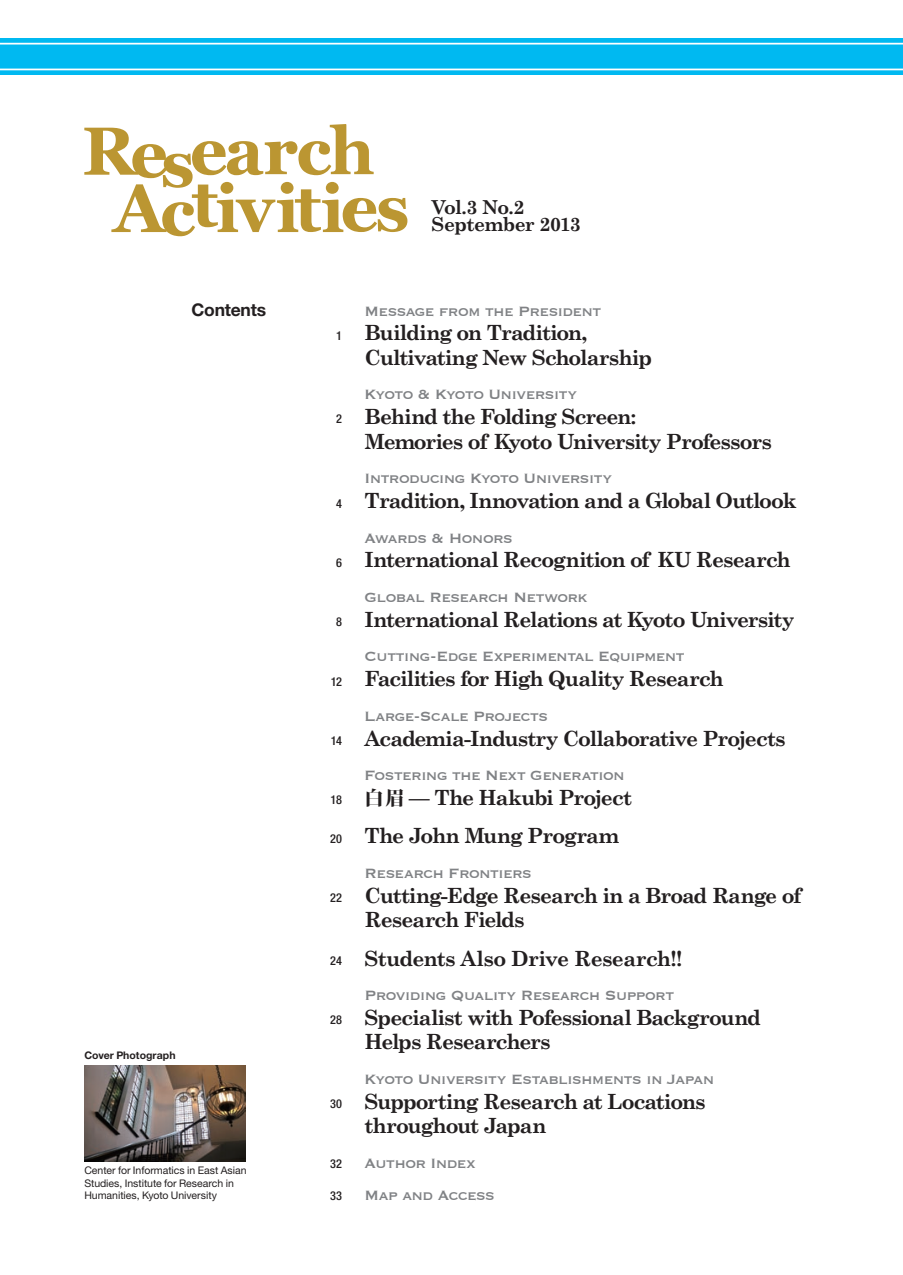
<style>
.page{position:relative;width:903px;height:1275px;background:#fff}
.page>*{position:absolute;margin:0;border:0;box-sizing:border-box;transform-origin:0 0}
.章タイトル{font:700 21px/24.5px "Century Schoolbook";letter-spacing:-.045em;color:#231f20}
.キャプション{font:700 19.25px "Century Schoolbook";letter-spacing:-.04em;color:#231f20}
.章タイトル-2{font:17.5px "Copperplate";letter-spacing:-.035em;color:#808285}
.章タイトル-3{font:700 17.5px "Helvetica Neue LT Pro";letter-spacing:-.015em;color:#231f20}
.キャプション-2{font:500 condensed 12.25px "Helvetica Neue LT Pro";letter-spacing:.025em;color:#231f20}
.キャプション_ゴチ{font:10.5px/12.2px "Helvetica Neue LT Pro";letter-spacing:-.005em;color:#231f20}
.キャプション_ゴチ-2{font:700 10.5px "Helvetica Neue LT Pro";color:#231f20}
.s1{font-family:"Koz Min Pro";font-weight:800;font-size:19.25px}
</style>
<div class="page">
<div style="left:0;top:39px;width:903px;height:35px;background:linear-gradient(to right,#00b9f1,#00b9f1)"></div>
<hr style="left:0;top:69px;width:903px;height:1px;background:#fff">
<hr style="left:0;top:43px;width:903px;height:2px;background:#fff">
<svg style="left:84px;top:124px;width:323px;height:112px"></svg>
<img style="left:84px;top:1065px;width:162px;height:96px">
<p class="章タイトル-3" style="left:191px;top:299px;width:76px">Contents</p>
<p class="キャプション_ゴチ-2" style="left:84px;top:1049px;width:93px">Cover Photograph</p>
<p class="キャプション_ゴチ" style="left:84px;top:1164px;width:164px">Center for Informatics in East Asian<br>Studies, Institute for Research in<br>Humanities, Kyoto University</p>
<p class="キャプション" style="left:431px;top:195px;width:95px">Vol.3 No.2</p>
<p class="キャプション" style="left:431px;top:212px;width:151px">September 2013</p>
<p class="キャプション-2" style="left:336px;top:328px;width:7px">1</p>
<p class="キャプション-2" style="left:336px;top:412px;width:7px">2</p>
<p class="キャプション-2" style="left:336px;top:496px;width:7px">4</p>
<p class="キャプション-2" style="left:336px;top:555px;width:7px">6</p>
<p class="キャプション-2" style="left:336px;top:615px;width:7px">8</p>
<p class="キャプション-2" style="left:331px;top:674px;width:13px">12</p>
<p class="キャプション-2" style="left:331px;top:733px;width:13px">14</p>
<p class="キャプション-2" style="left:331px;top:793px;width:13px">18</p>
<p class="章タイトル-2" style="left:364px;top:300px;width:238px">Message from the President</p>
<p class="章タイトル" style="left:364px;top:320px;width:224px">Building on Tradition,</p>
<p class="章タイトル" style="left:364px;top:345px;width:289px">Cultivating New Scholarship</p>
<p class="章タイトル-2" style="left:364px;top:383px;width:214px">Kyoto &amp; Kyoto University</p>
<p class="章タイトル" style="left:364px;top:404px;width:273px">Behind the Folding Screen:</p>
<p class="章タイトル" style="left:364px;top:429px;width:409px">Memories of Kyoto University Professors</p>
<p class="章タイトル-2" style="left:364px;top:467px;width:249px">Introducing Kyoto University</p>
<p class="章タイトル" style="left:364px;top:488px;width:434px">Tradition, Innovation and a Global Outlook</p>
<p class="章タイトル-2" style="left:364px;top:527px;width:150px">Awards &amp; Honors</p>
<p class="章タイトル" style="left:364px;top:547px;width:428px">International Recognition of KU Research</p>
<p class="章タイトル-2" style="left:364px;top:586px;width:224px">Global Research Network</p>
<p class="章タイトル" style="left:364px;top:607px;width:431px">International Relations at Kyoto University</p>
<p class="章タイトル-2" style="left:364px;top:645px;width:322px">Cutting-Edge Experimental Equipment</p>
<p class="章タイトル" style="left:364px;top:666px;width:361px">Facilities for High Quality Research</p>
<p class="章タイトル-2" style="left:364px;top:705px;width:185px">Large-Scale Projects</p>
<p class="章タイトル" style="left:364px;top:725px;width:423px">Academia-Industry Collaborative Projects</p>
<p class="章タイトル-2" style="left:364px;top:764px;width:262px">Fostering the Next Generation</p>
<p class="章タイトル" style="left:364px;top:785px;width:269px"><span class="s1">白眉</span> — The Hakubi Project</p>
<p class="キャプション-2" style="left:330px;top:831px;width:14px">20</p>
<p class="章タイトル" style="left:364px;top:823px;width:256px">The John Mung Program</p>
<p class="キャプション-2" style="left:330px;top:890px;width:14px">22</p>
<p class="章タイトル-2" style="left:364px;top:862px;width:169px">Research Frontiers</p>
<p class="章タイトル" style="left:364px;top:883px;width:438px">Cutting-Edge Research in a Broad Range of<br>Research Fields</p>
<p class="キャプション-2" style="left:330px;top:953px;width:13px">24</p>
<p class="章タイトル" style="left:364px;top:945px;width:319px">Students Also Drive Research!!</p>
<p class="キャプション-2" style="left:330px;top:1012px;width:14px">28</p>
<p class="キャプション-2" style="left:330px;top:1096px;width:14px">30</p>
<p class="章タイトル-2" style="left:364px;top:984px;width:311px">Providing Quality Research Support</p>
<p class="章タイトル" style="left:364px;top:1005px;width:398px">Specialist with Pofessional Background<br>Helps Researchers</p>
<p class="章タイトル-2" style="left:364px;top:1068px;width:351px">Kyoto University Establishments in Japan</p>
<p class="章タイトル" style="left:364px;top:1089px;width:343px">Supporting Research at Locations</p>
<p class="章タイトル" style="left:364px;top:1113px;width:183px">throughout Japan</p>
<p class="キャプション-2" style="left:330px;top:1156px;width:14px">32</p>
<p class="章タイトル-2" style="left:364px;top:1152px;width:113px">Author Index</p>
<p class="キャプション-2" style="left:330px;top:1188px;width:14px">33</p>
<p class="章タイトル-2" style="left:364px;top:1184px;width:132px">Map and Access</p>
</div>
